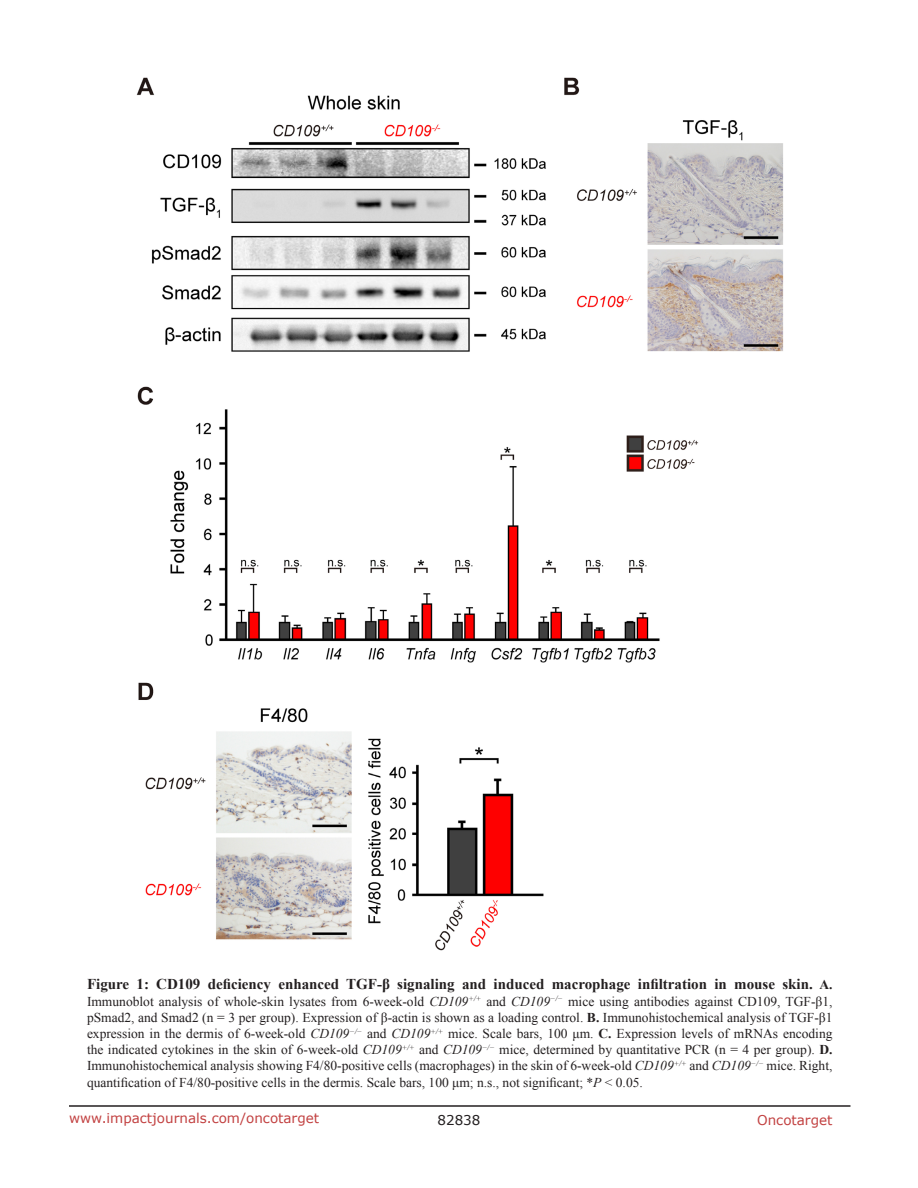
<style>
.page{position:relative;width:918px;height:1188px;background:#fff}
.page>*{position:absolute;margin:0;border:0;box-sizing:border-box;transform-origin:0 0}
.figuretext{font:700 15px "Times New Roman";color:#231f20}
.figuretext-2{font:13.5px/16.2px "Times New Roman";color:#231f20;text-align:justify}
.t1{font:13.5px "Verdana";color:#c24141}
.t2{font:13.5px "Verdana";color:#231f20}
.s1{font-size:13.5px}
.s2{font-style:italic}
.s3{font-weight:700}
</style>
<div class="page">
<hr style="left:69px;top:1105px;width:781px;height:2px;background:#231f20">
<img style="left:136px;top:77px;width:648px;height:874px">
<p class="figuretext" style="left:87px;top:974px;width:747px">Figure 1: CD109 deficiency enhanced TGF-β signaling and induced macrophage infiltration in mouse skin. <span class="s1">A.</span></p>
<p class="figuretext-2" style="left:87px;top:993px;width:747px">Immunoblot analysis of whole-skin lysates from 6-week-old <span class="s2">CD109</span><sup>+/+</sup> and <span class="s2">CD109</span><sup>−/−</sup> mice using antibodies against CD109, TGF-β1, pSmad2, and Smad2 (n = 3 per group). Expression of β-actin is shown as a loading control. <span class="s3">B.</span> Immunohistochemical analysis of TGF-β1 expression in the dermis of 6-week-old <span class="s2">CD109</span><sup>−/−</sup> and <span class="s2">CD109</span><sup>+/+</sup> mice. Scale bars, 100 μm. <span class="s3">C.</span> Expression levels of mRNAs encoding the indicated cytokines in the skin of 6-week-old <span class="s2">CD109</span><sup>+/+</sup> and <span class="s2">CD109</span><sup>−/−</sup> mice, determined by quantitative PCR (n = 4 per group). <span class="s3">D.<br></span>Immunohistochemical analysis showing F4/80-positive cells (macrophages) in the skin of 6-week-old <span class="s2">CD109</span><sup>+/+</sup> and <span class="s2">CD109</span><sup>−/−</sup> mice. Right, quantification of F4/80-positive cells in the dermis. Scale bars, 100 μm; n.s., not significant; *<span class="s2">P</span> &lt; 0.05.</p>
<p class="t1" style="left:69px;top:1109px;width:252px">www.impactjournals.com/oncotarget</p>
<p class="t2" style="left:438px;top:1111px;width:44px">82838</p>
<p class="t1" style="left:757px;top:1111px;width:77px">Oncotarget</p>
</div>
